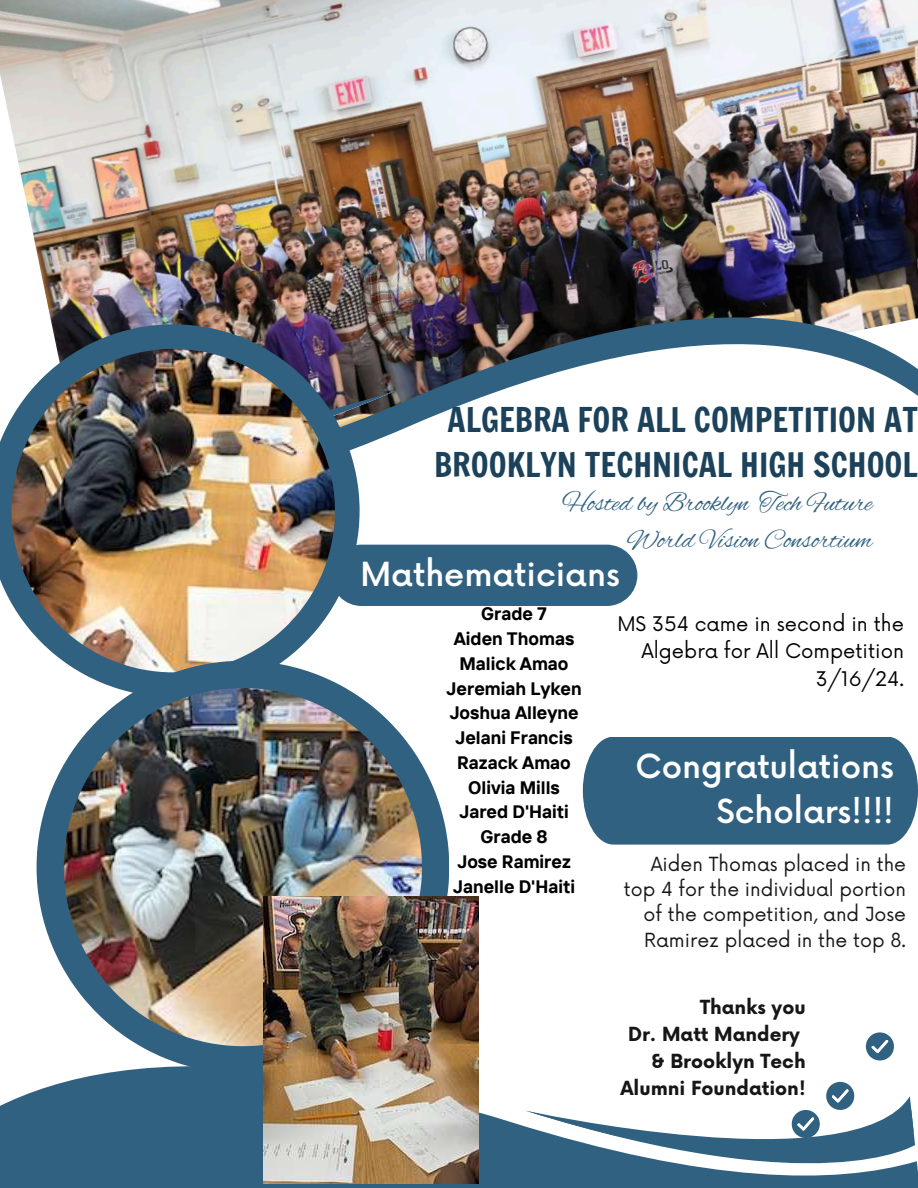
<style>
.page{position:relative;width:918px;height:1188px;background:#fff}
.page>*{position:absolute;margin:0;border:0;box-sizing:border-box;transform-origin:0 0}
.t1{font:32.7px/45px "Francois One";color:#1c425b;text-align:center}
.t2{font:500 32.4px/45.2px "Now";color:#fff;text-align:right}
.t3{font:27px/37.2px "Alex Brush";color:#316181;text-align:right}
.t4{font:19.65px/27.5px "Now";color:#000;text-align:right}
.t5{font:18.9px/25.3px "Now";color:#161616;text-align:right}
.t6{font:700 18.9px "Now";color:#161616}
.t7{font:700 18px/24.8px "TT Interphases";color:#000;text-align:center}
</style>
<div class="page">
<img style="left:0;top:0;width:918px;height:324px">
<img style="left:58px;top:264px;width:860px;height:26px">
<img style="left:58px;top:290px;width:860px;height:258px">
<svg style="left:360px;top:390px;width:37px;height:110px"></svg>
<svg style="left:0;top:957px;width:866px;height:231px"></svg>
<svg style="left:525px;top:1070px;width:393px;height:118px"></svg>
<img style="left:0;top:324px;width:360px;height:282px">
<img style="left:12px;top:349px;width:323px;height:312px">
<svg style="left:37px;top:661px;width:412px;height:413px"></svg>
<img style="left:64px;top:688px;width:358px;height:358px">
<div style="left:583px;top:737px;width:335px;height:108px;background:#316181"></div>
<svg style="left:792px;top:1110px;width:28px;height:28px"></svg>
<svg style="left:866px;top:1032px;width:28px;height:29px"></svg>
<svg style="left:826px;top:1082px;width:28px;height:28px"></svg>
<div style="left:331px;top:545px;width:306px;height:61px;background:#316181;border-radius:31px"></div>
<img style="left:263px;top:897px;width:215px;height:286px">
<h1 class="t1" style="left:434px;top:397px;width:485px">ALGEBRA FOR ALL COMPETITION AT<br>BROOKLYN TECHNICAL HIGH SCHOOL</h1>
<h3 class="t3" style="left:562px;top:486px;width:312px">Hosted by Brooklyn Tech Future<br>World Vision Consortium</h3>
<h2 class="t2" style="left:360px;top:554px;width:261px">Mathematicians</h2>
<p class="t7" style="left:446px;top:601px;width:137px">Grade 7<br>Aiden Thomas<br>Malick Amao<br>Jeremiah Lyken<br>Joshua Alleyne<br>Jelani Francis<br>Razack Amao<br>Olivia Mills<br>Jared D'Haiti<br>Grade 8<br>Jose Ramirez<br>Janelle D'Haiti</p>
<p class="t4" style="left:617px;top:611px;width:288px">MS 354 came in second in the<br>Algebra for All Competition<br>3/16/24.</p>
<h2 class="t2" style="left:636px;top:745px;width:260px">Congratulations<br>Scholars!!!!</h2>
<p class="t5" style="left:624px;top:852px;width:284px">Aiden Thomas placed in the top 4 for the individual portion of the competition, and Jose<br>Ramirez placed in the top 8.</p>
<p class="t6" style="left:700px;top:997px;width:107px">Thanks you</p>
<p class="t6" style="left:628px;top:1024px;width:173px">Dr. Matt Mandery</p>
<p class="t6" style="left:651px;top:1051px;width:156px">&amp; Brooklyn Tech</p>
<p class="t6" style="left:620px;top:1078px;width:187px">Alumni Foundation!</p>
</div>
